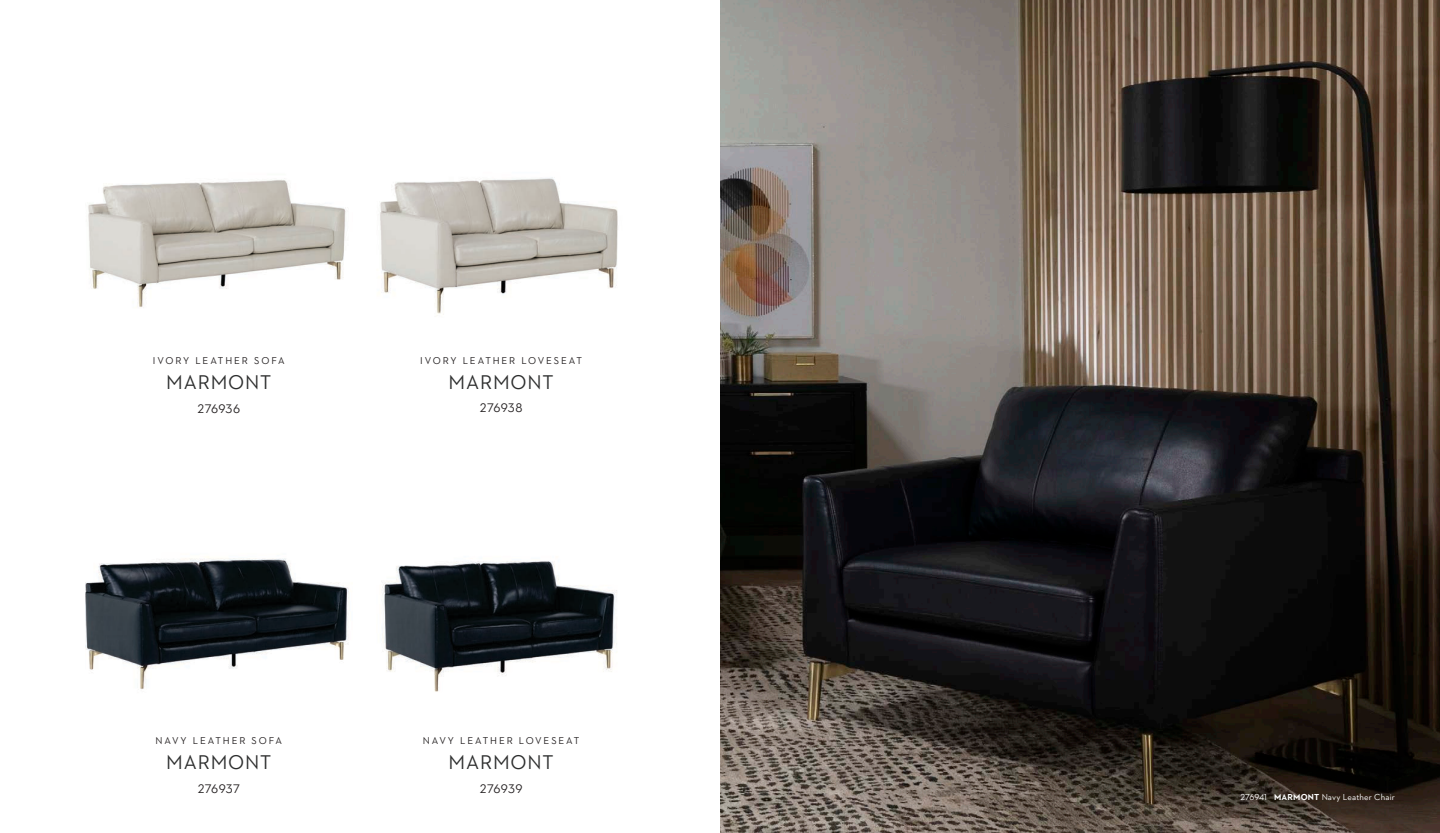
<style>
.page{position:relative;width:1440px;height:833px;background:#fff}
.page>*{position:absolute;margin:0;border:0;box-sizing:border-box;transform-origin:0 0}
.t1{font:20px "Neutraface 2 Text";letter-spacing:.04em;color:#2d2e2e}
.t2{font:12.5px "Neutraface 2 Text";letter-spacing:.02em;color:#231f20}
.t3{font:10px "Neutraface 2 Text";letter-spacing:.19em;color:#231f20}
.t4{font:8.75px "Neutraface 2 Text";letter-spacing:.02em;color:#fff}
.s1{font-weight:700}
</style>
<div class="page">
<img style="left:382px;top:561px;width:235px;height:131px">
<img style="left:85px;top:556px;width:264px;height:133px">
<img style="left:380px;top:177px;width:238px;height:137px">
<img style="left:88px;top:180px;width:258px;height:128px">
<img style="left:720px;top:0;width:720px;height:832px">
<p class="t3" style="left:153px;top:354px;width:133px">IVORY LEATHER SOFA</p>
<h1 class="t1" style="left:166px;top:370px;width:107px">MARMONT</h1>
<p class="t2" style="left:197px;top:401px;width:44px">276936</p>
<p class="t3" style="left:156px;top:734px;width:128px">NAVY LEATHER SOFA</p>
<h1 class="t1" style="left:166px;top:749px;width:107px">MARMONT</h1>
<p class="t2" style="left:198px;top:780px;width:44px">276937</p>
<p class="t3" style="left:420px;top:354px;width:163px">IVORY LEATHER LOVESEAT</p>
<h1 class="t1" style="left:449px;top:369px;width:107px">MARMONT</h1>
<p class="t2" style="left:480px;top:400px;width:44px">276938</p>
<p class="t3" style="left:423px;top:734px;width:158px">NAVY LEATHER LOVESEAT</p>
<h1 class="t1" style="left:449px;top:749px;width:107px">MARMONT</h1>
<p class="t2" style="left:480px;top:780px;width:44px">276939</p>
<p class="t4" style="left:1240px;top:792px;width:156px">276941 <span class="s1">MARMONT</span> Navy Leather Chair</p>
</div>
